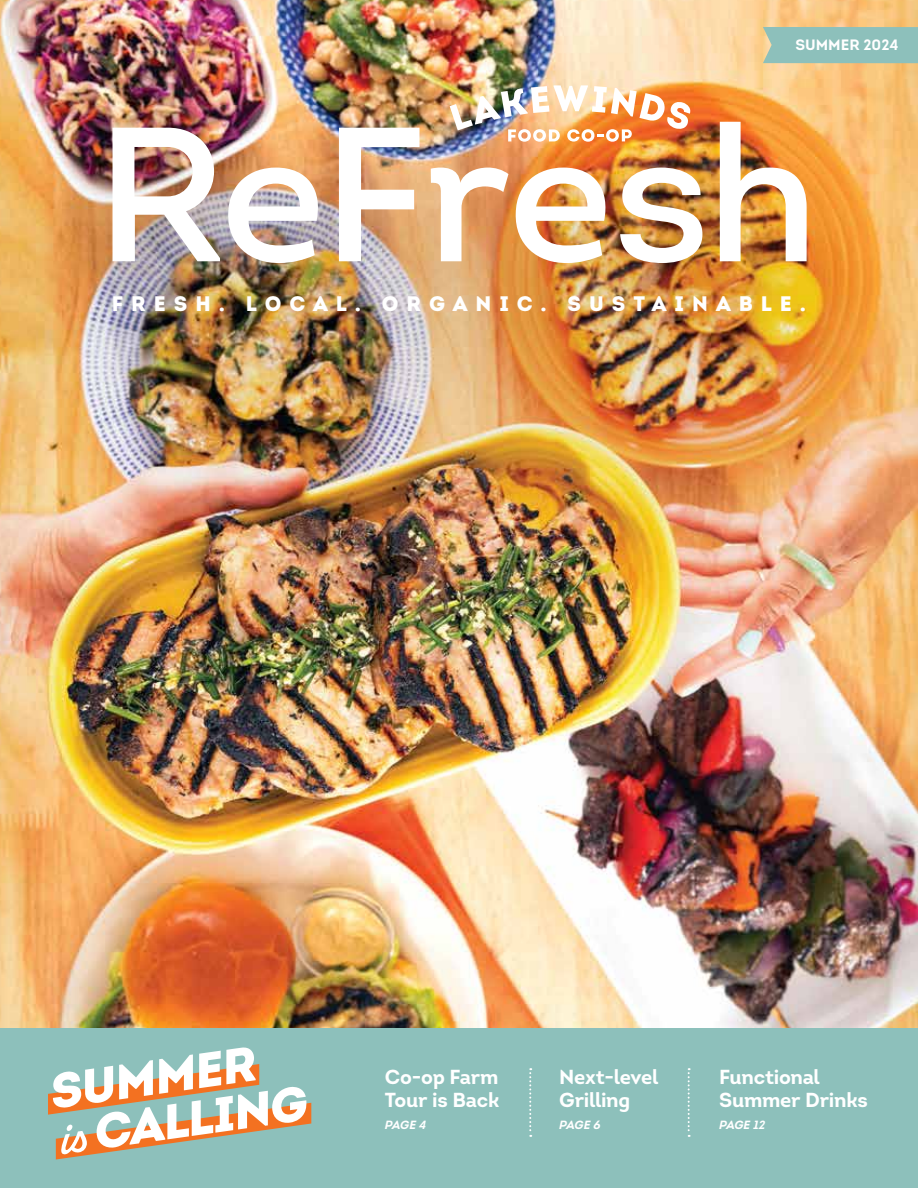
<style>
.page{position:relative;width:918px;height:1188px;background:#fff}
.page>*{position:absolute;margin:0;border:0;box-sizing:border-box;transform-origin:0 0}
.t1{font:190.95px "Intro";letter-spacing:-.015em;color:#fff}
.t2{font:900 48.9px/46.2px "Intro";color:#fff}
.t3{font:900 21px "Intro";letter-spacing:.38em;color:#fff}
.t4{font:700 20.25px/23.2px "Intro";letter-spacing:-.015em;color:#fff}
.t5{font:700 15px "Intro";color:#fff}
.t6{font:italic 700 11.85px "Intro";letter-spacing:-.025em;color:#fff}
.s1{font-family:"Alkaline";font-weight:600}
</style>
<div class="page">
<img style="left:0;top:0;width:918px;height:1028px">
<div style="left:0;top:1028px;width:918px;height:160px;background:#8dc0bb"></div>
<div style="left:763px;top:27px;width:155px;height:36px;background:#8dc0bb"></div>
<img style="left:450px;top:85px;width:242px;height:57px">
<svg style="left:688px;top:1068px;width:2px;height:69px"></svg>
<svg style="left:529px;top:1068px;width:2px;height:69px"></svg>
<svg style="left:48px;top:1064px;width:263px;height:96px"></svg>
<p class="t5" style="left:795px;top:35px;width:105px">SUMMER 2024</p>
<h1 class="t1" style="left:96px;top:75px;width:725px">ReFresh</h1>
<p class="t3" style="left:112px;top:289px;width:696px">FRESH. LOCAL. ORGANIC. SUSTAINABLE.</p>
<h2 class="t2" style="left:45px;top:1068px;width:255px;rotate:-8deg">SUMMER<br><span class="s1">is</span> CALLING</h2>
<p class="t4" style="left:385px;top:1065px;width:116px">Co-op Farm<br>Tour is Back</p>
<p class="t6" style="left:385px;top:1117px;width:43px">PAGE 4</p>
<p class="t4" style="left:559px;top:1065px;width:101px">Next-level<br>Grilling</p>
<p class="t6" style="left:559px;top:1117px;width:43px">PAGE 6</p>
<p class="t4" style="left:719px;top:1065px;width:150px">Functional<br>Summer Drinks</p>
<p class="t6" style="left:719px;top:1117px;width:48px">PAGE 12</p>
</div>
